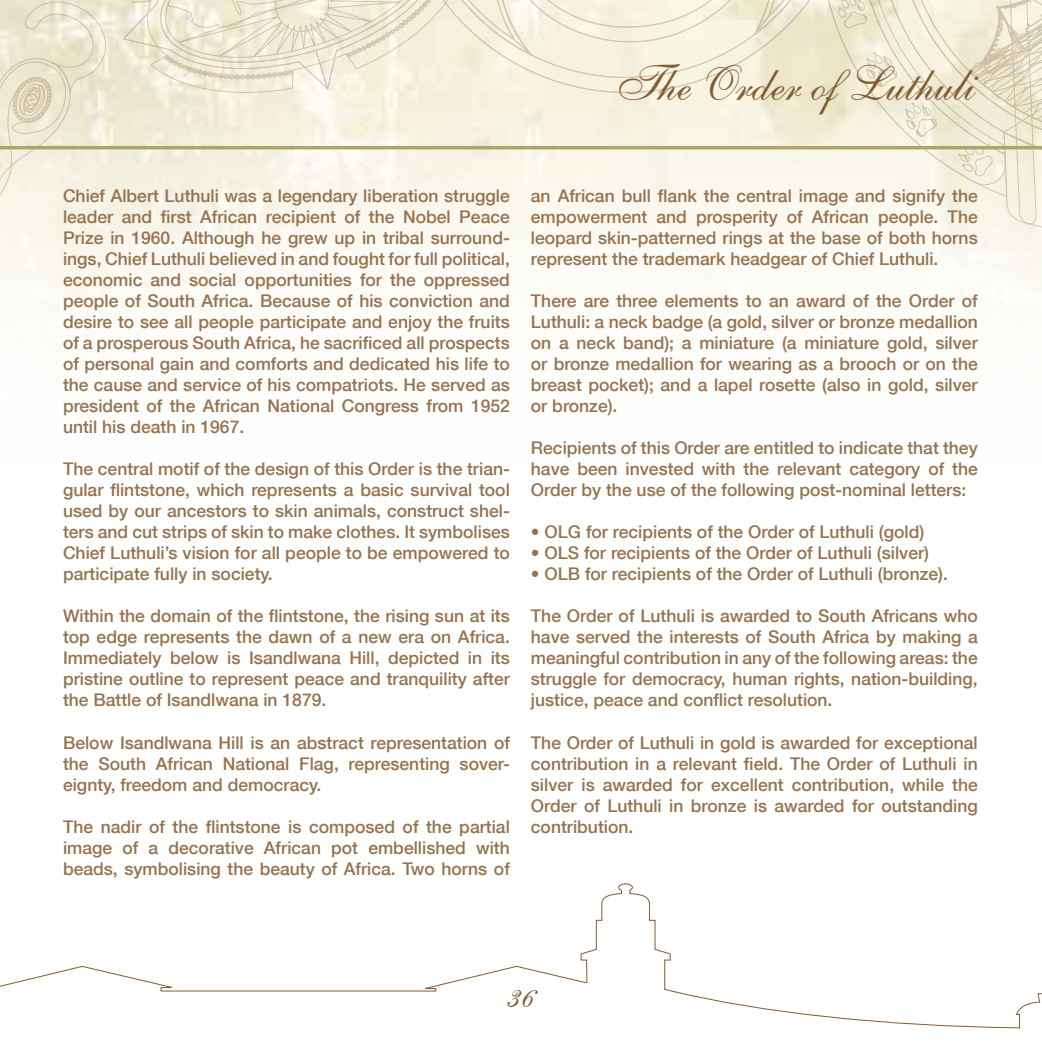
<style>
.page{position:relative;width:1042px;height:1042px;background:#fff}
.page>*{position:absolute;margin:0;border:0;box-sizing:border-box;transform-origin:0 0}
.t1{font:49px "Shelley Allegro BT";color:#825c33}
.t2{font:35px "Shelley Allegro BT";color:#825c33}
.t3{font:500 17.5px/21px "Helvetica Neue";color:#967350;text-align:justify}
</style>
<div class="page">
<svg style="left:0;top:883px;width:1042px;height:146px"></svg>
<svg style="left:0;top:1px;width:111px;height:374px"></svg>
<svg style="left:123px;top:0;width:919px;height:229px;background:#f3eedd"></svg>
<hr style="left:0;top:146px;width:1042px;height:3px;background:#aca769">
<h1 class="t1" style="left:615px;top:54px;width:362px">The Order of Luthuli</h1>
<p class="t3" style="left:63px;top:185px;width:448px">Chief Albert Luthuli was a legendary liberation struggle leader and first African recipient of the Nobel Peace Prize in 1960. Although he grew up in tribal surround&shy;ings, Chief Luthuli believed in and fought for full political, economic and social opportunities for the oppressed people of South Africa. Because of his conviction and desire to see all people participate and enjoy the fruits of a prosperous South Africa, he sacrificed all prospects of personal gain and comforts and dedicated his life to the cause and service of his compatriots. He served as president of the African National Congress from 1952 until his death in 1967.</p>
<p class="t3" style="left:63px;top:458px;width:448px">The central motif of the design of this Order is the trian&shy;gular flintstone, which represents a basic survival tool used by our ancestors to skin animals, construct shel&shy;ters and cut strips of skin to make clothes. It symbolises Chief Luthuli’s vision for all people to be empowered to participate fully in society.</p>
<p class="t3" style="left:63px;top:605px;width:448px">Within the domain of the flintstone, the rising sun at its top edge represents the dawn of a new era on Africa.<br>Immediately below is Isandlwana Hill, depicted in its pristine outline to represent peace and tranquility after the Battle of Isandlwana in 1879.</p>
<p class="t3" style="left:63px;top:731px;width:448px">Below Isandlwana Hill is an abstract representation of the South African National Flag, representing sover&shy;eignty, freedom and democracy.</p>
<p class="t3" style="left:63px;top:815px;width:448px">The nadir of the flintstone is composed of the partial image of a decorative African pot embellished with beads, symbolising the beauty of Africa. Two horns of</p>
<p class="t3" style="left:531px;top:185px;width:448px">an African bull flank the central image and signify the empowerment and prosperity of African people. The leopard skin-patterned rings at the base of both horns represent the trademark headgear of Chief Luthuli.</p>
<p class="t3" style="left:531px;top:290px;width:448px">There are three elements to an award of the Order of Luthuli: a neck badge (a gold, silver or bronze medallion on a neck band); a miniature (a miniature gold, silver or bronze medallion for wearing as a brooch or on the breast pocket); and a lapel rosette (also in gold, silver or bronze).</p>
<p class="t3" style="left:531px;top:437px;width:448px">Recipients of this Order are entitled to indicate that they have been invested with the relevant category of the Order by the use of the following post-nominal letters:</p>
<p class="t3" style="left:531px;top:521px;width:395px">• OLG for recipients of the Order of Luthuli (gold)</p>
<p class="t3" style="left:531px;top:542px;width:400px">• OLS for recipients of the Order of Luthuli (silver)</p>
<p class="t3" style="left:531px;top:563px;width:418px">• OLB for recipients of the Order of Luthuli (bronze).</p>
<p class="t3" style="left:531px;top:605px;width:448px">The Order of Luthuli is awarded to South Africans who have served the interests of South Africa by making a meaningful contribution in any of the following areas: the struggle for democracy, human rights, nation-building, justice, peace and conflict resolution.</p>
<p class="t3" style="left:531px;top:731px;width:448px">The Order of Luthuli in gold is awarded for exceptional contribution in a relevant field. The Order of Luthuli in silver is awarded for excellent contribution, while the Order of Luthuli in bronze is awarded for outstanding contribution.</p>
<h2 class="t2" style="left:507px;top:974px;width:30px">36</h2>
</div>
